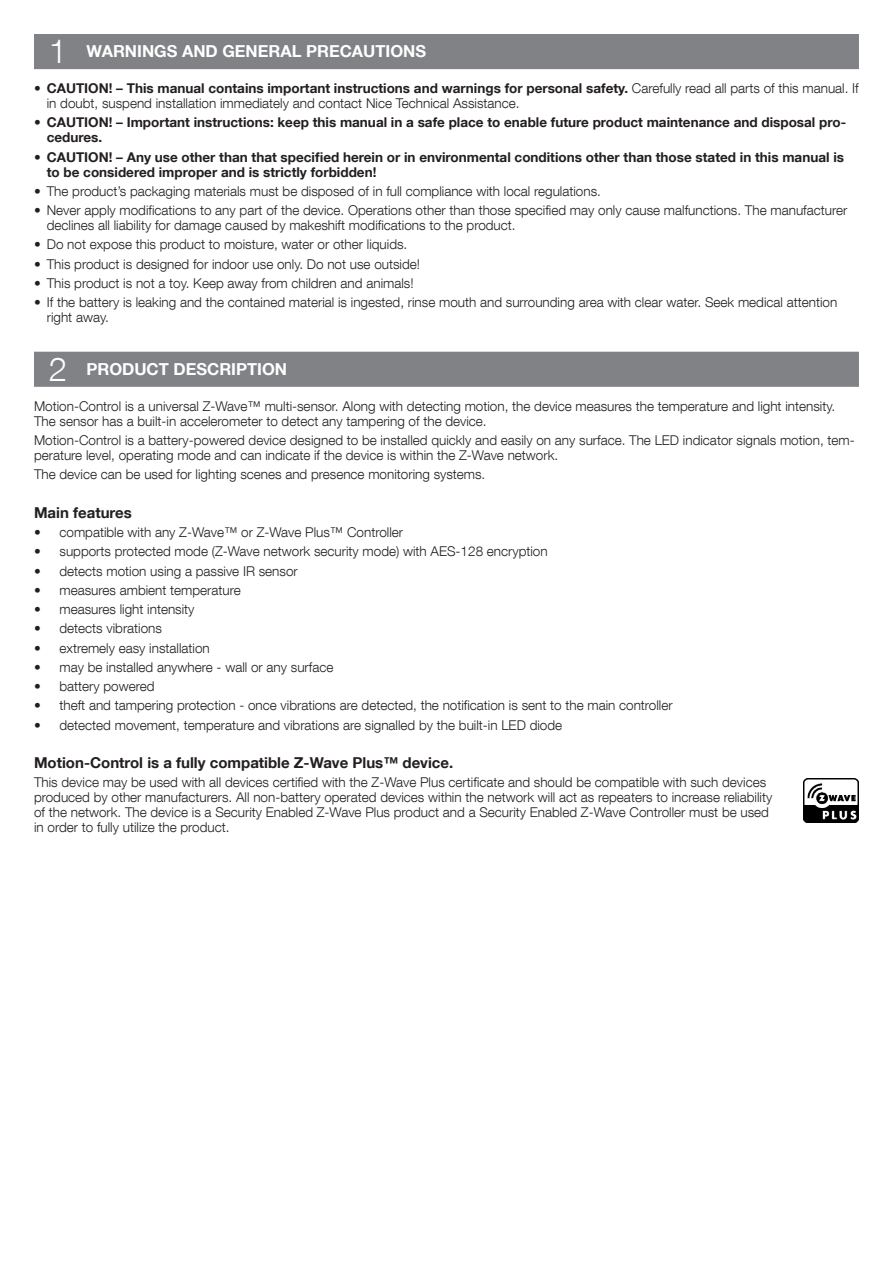
<style>
.page{position:relative;width:893px;height:1263px;background:#fff}
.page>*{position:absolute;margin:0;border:0;box-sizing:border-box;transform-origin:0 0}
.t1{font:300 33px "Helvetica Neue LT Com";color:#fff}
.titolo{font:700 16.5px "Helvetica Neue LT Com";color:#fff}
.Subchapter{font:700 15px "Helvetica Neue LT Com";color:#231f20}
.t2{font:300 13.5px/15px "Helvetica Neue LT Com";color:#231f20}
.t3{font:700 13.5px/15px "Helvetica Neue LT Com";color:#231f20}
.s1{font-weight:700}
.s2{font-weight:300}
</style>
<div class="page">
<div style="left:34px;top:34px;width:825px;height:35px;background:#808285"></div>
<div style="left:34px;top:352px;width:825px;height:35px;background:#808285"></div>
<img style="left:804px;top:778px;width:55px;height:44px">
<p class="t1" style="left:49px;top:31px;width:20px">1</p>
<p class="titolo" style="left:86px;top:41px;width:341px">WARNINGS AND GENERAL PRECAUTIONS</p>
<p class="t2" style="left:47px;top:81px;width:813px;text-indent:-13px">• <span class="s1">CAUTION! – This manual contains important instructions and warnings for personal safety.</span> Carefully read all parts of this manual. If in doubt, suspend installation immediately and contact Nice Technical Assistance.</p>
<p class="t3" style="left:47px;top:115px;width:801px;text-indent:-13px"><span class="s2">•</span> CAUTION! – Important instructions: keep this manual in a safe place to enable future product maintenance and disposal pro&shy;cedures.</p>
<p class="t3" style="left:47px;top:149px;width:799px;text-indent:-13px"><span class="s2">•</span> CAUTION! – Any use other than that specified herein or in environmental conditions other than those stated in this manual is to be considered improper and is strictly forbidden!</p>
<p class="t2" style="left:34px;top:183px;width:568px">• The product’s packaging materials must be disposed of in full compliance with local regulations.</p>
<p class="t2" style="left:47px;top:203px;width:802px;text-indent:-13px">• Never apply modifications to any part of the device. Operations other than those specified may only cause malfunctions. The manufacturer declines all liability for damage caused by makeshift modifications to the product.</p>
<p class="t2" style="left:34px;top:237px;width:375px">• Do not expose this product to moisture, water or other liquids.</p>
<p class="t2" style="left:34px;top:256px;width:388px">• This product is designed for indoor use only. Do not use outside!</p>
<p class="t2" style="left:34px;top:275px;width:381px">• This product is not a toy. Keep away from children and animals!</p>
<p class="t2" style="left:47px;top:295px;width:792px;text-indent:-13px">• If the battery is leaking and the contained material is ingested, rinse mouth and surrounding area with clear water. Seek medical attention right away.</p>
<p class="t1" style="left:49px;top:349px;width:20px">2</p>
<p class="titolo" style="left:86px;top:359px;width:202px">PRODUCT DESCRIPTION</p>
<p class="t2" style="left:34px;top:398px;width:803px">Motion-Control is a universal Z-Wave™ multi-sensor. Along with detecting motion, the device measures the temperature and light intensity.<br>The sensor has a built-in accelerometer to detect any tampering of the device.</p>
<p class="t2" style="left:34px;top:432px;width:822px">Motion-Control is a battery-powered device designed to be installed quickly and easily on any surface. The LED indicator signals motion, tem&shy;perature level, operating mode and can indicate if the device is within the Z-Wave network.</p>
<p class="t2" style="left:34px;top:467px;width:453px">The device can be used for lighting scenes and presence monitoring systems.</p>
<p class="Subchapter" style="left:34px;top:503px;width:99px">Main features</p>
<p class="t2" style="left:34px;top:524px;width:371px">• compatible with any Z-Wave™ or Z-Wave Plus™ Controller</p>
<p class="t2" style="left:34px;top:544px;width:515px">• supports protected mode (Z-Wave network security mode) with AES-128 encryption</p>
<p class="t2" style="left:34px;top:563px;width:265px">• detects motion using a passive IR sensor</p>
<p class="t2" style="left:34px;top:582px;width:208px">• measures ambient temperature</p>
<p class="t2" style="left:34px;top:601px;width:162px">• measures light intensity</p>
<p class="t2" style="left:34px;top:621px;width:130px">• detects vibrations</p>
<p class="t2" style="left:34px;top:640px;width:177px">• extremely easy installation</p>
<p class="t2" style="left:34px;top:659px;width:301px">• may be installed anywhere - wall or any surface</p>
<p class="t2" style="left:34px;top:678px;width:122px">• battery powered</p>
<p class="t2" style="left:34px;top:698px;width:640px">• theft and tampering protection - once vibrations are detected, the notification is sent to the main controller</p>
<p class="t2" style="left:34px;top:717px;width:530px">• detected movement, temperature and vibrations are signalled by the built-in LED diode</p>
<p class="Subchapter" style="left:34px;top:753px;width:421px">Motion-Control is a fully compatible Z-Wave Plus™ device.</p>
<p class="t2" style="left:34px;top:775px;width:740px">This device may be used with all devices certified with the Z-Wave Plus certificate and should be compatible with such devices produced by other manufacturers. All non-battery operated devices within the network will act as repeaters to increase reliability of the network. The device is a Security Enabled Z-Wave Plus product and a Security Enabled Z-Wave Controller must be used in order to fully utilize the product.</p>
</div>
